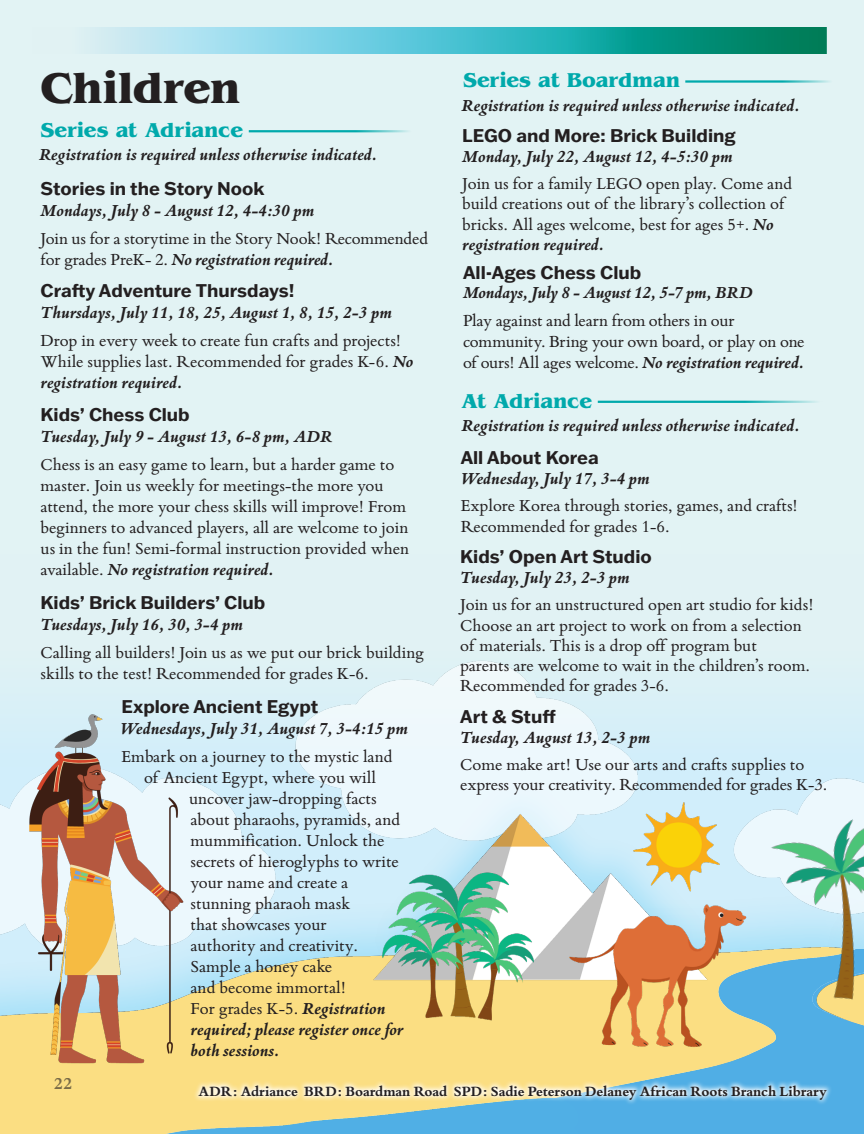
<style>
.page{position:relative;width:864px;height:1134px;background:#e2f3f4}
.page>*{position:absolute;margin:0;border:0;box-sizing:border-box;transform-origin:0 0}
.Contents__etc{font:700 45px "Benguiat Pro ITC";letter-spacing:.005em;color:#231f20}
.Slightly_Larger_Mediumsmall{font:700 21px "Benguiat Pro ITC";letter-spacing:.005em;color:#00a9ab}
.date___time{font:18px/21px "Bembo Book MT Pro";color:#231f20}
.date___time-2{font:italic 700 18px/21px "Bembo Book MT Pro";color:#231f20}
.Gen_Text{font:italic 700 18px "Bembo Book MT Pro";color:#231f20}
.program_text{font:18px/21px "Bembo Book MT Pro";letter-spacing:-.015em;color:#231f20}
.program_text-2{font:italic 700 18px "Bembo Book MT Pro";letter-spacing:-.015em;color:#231f20}
.program_titles{font:700 18px "Franklin Gothic ATF";color:#231f20}
.t1{font:700 18px "Bembo Book MT Pro";color:#231f20}
.t2{font:700 15px "Bembo Book MT Pro";color:#231f20}
.s1{font-family:"Franklin Gothic ATF";font-style:normal}
.s2{font-weight:700;font-style:italic}
</style>
<div class="page">
<div style="left:231px;top:716px;width:633px;height:172px;background:#d2eefa"></div>
<img style="left:0;top:923px;width:365px;height:211px">
<svg style="left:95px;top:27px;width:732px;height:27px"></svg>
<img style="left:70px;top:949px;width:794px;height:185px">
<svg style="left:193px;top:1079px;width:639px;height:26px"></svg>
<hr style="left:249px;top:130px;width:164px;height:2px;background:#00a9ab">
<img style="left:231px;top:742px;width:55px;height:243px">
<img style="left:291px;top:660px;width:360px;height:199px">
<hr style="left:685px;top:80px;width:149px;height:3px;background:#00a9ab">
<img style="left:0;top:714px;width:231px;height:370px">
<img style="left:369px;top:802px;width:253px;height:233px">
<img style="left:716px;top:721px;width:148px;height:169px">
<img style="left:365px;top:863px;width:177px;height:163px">
<img style="left:759px;top:794px;width:105px;height:218px">
<img style="left:622px;top:793px;width:112px;height:97px">
<img style="left:552px;top:890px;width:208px;height:179px">
<hr style="left:598px;top:401px;width:225px;height:2px;background:#00a9ab">
<p class="Contents__etc" style="left:40px;top:62px;width:201px">Children</p>
<p class="Slightly_Larger_Mediumsmall" style="left:41px;top:117px;width:204px">Series at Adriance</p>
<p class="Gen_Text" style="left:39px;top:143px;width:340px">Registration is required unless otherwise indicated.</p>
<p class="date___time-2" style="left:41px;top:178px;width:275px"><span class="s1">Stories in the Story Nook<br></span>Mondays, July 8 - August 12, 4-4:30 pm</p>
<p class="date___time" style="left:41px;top:227px;width:389px">Join us for a storytime in the Story Nook! Recommended for grades PreK- 2. <span class="s2">No registration required.</span></p>
<p class="date___time-2" style="left:41px;top:280px;width:353px"><span class="s1">Crafty Adventure Thursdays!<br></span>Thursdays, July 11, 18, 25, August 1, 8, 15, 2-3 pm</p>
<p class="date___time" style="left:41px;top:329px;width:374px">Drop in every week to create fun crafts and projects!<br>While supplies last. Recommended for grades K-6. <span class="s2">No registration required.</span></p>
<p class="date___time-2" style="left:41px;top:404px;width:293px"><span class="s1">Kids’ Chess Club<br></span>Tuesday, July 9 - August 13, 6-8 pm, ADR</p>
<p class="date___time" style="left:41px;top:453px;width:370px">Chess is an easy game to learn, but a harder game to master. Join us weekly for meetings-the more you attend, the more your chess skills will improve! From beginners to advanced players, all are welcome to join us in the fun! Semi-formal instruction provided when available. <span class="s2">No registration required.</span></p>
<p class="date___time-2" style="left:41px;top:592px;width:226px"><span class="s1">Kids’ Brick Builders’ Club<br></span>Tuesdays, July 16, 30, 3-4 pm</p>
<p class="date___time" style="left:41px;top:641px;width:385px">Calling all builders! Join us as we put our brick building skills to the test! Recommended for grades K-6.</p>
<p class="date___time-2" style="left:120px;top:696px;width:289px"><span class="s1">Explore Ancient Egypt<br></span>Wednesdays, July 31, August 7, 3-4:15 pm</p>
<p class="date___time" style="left:122px;top:745px;width:272px">Embark on a journey to the mystic land</p>
<p class="date___time" style="left:144px;top:766px;width:233px">of Ancient Egypt, where you will</p>
<p class="date___time" style="left:189px;top:787px;width:189px">uncover jaw-dropping facts</p>
<p class="date___time" style="left:191px;top:808px;width:211px">about pharaohs, pyramids, and</p>
<p class="date___time" style="left:191px;top:829px;width:195px">mummification. Unlock the</p>
<p class="date___time" style="left:191px;top:850px;width:210px">secrets of hieroglyphs to write</p>
<p class="date___time" style="left:191px;top:871px;width:159px">your name and create a</p>
<p class="date___time" style="left:191px;top:892px;width:161px">stunning pharaoh mask</p>
<p class="date___time" style="left:191px;top:913px;width:138px">that showcases your</p>
<p class="date___time" style="left:191px;top:934px;width:169px">authority and creativity.</p>
<p class="date___time" style="left:191px;top:955px;width:143px">Sample a honey cake</p>
<p class="date___time" style="left:191px;top:976px;width:157px">and become immortal!</p>
<p class="date___time" style="left:191px;top:997px;width:196px">For grades K-5. <span class="s2">Registration</span></p>
<p class="date___time-2" style="left:191px;top:1018px;width:215px">required; please register once for</p>
<p class="date___time-2" style="left:191px;top:1039px;width:91px">both sessions.</p>
<p class="Slightly_Larger_Mediumsmall" style="left:463px;top:68px;width:218px">Series at Boardman</p>
<p class="Gen_Text" style="left:461px;top:93px;width:340px">Registration is required unless otherwise indicated.</p>
<p class="date___time-2" style="left:462px;top:125px;width:275px;line-height:20.2px"><span class="s1">LEGO and More: Brick Building<br></span>Monday, July 22, August 12, 4-5:30 pm</p>
<p class="date___time" style="left:462px;top:173px;width:331px;line-height:20.2px">Join us for a family LEGO open play. Come and build creations out of the library’s collection of bricks. All ages welcome, best for ages 5+. <span class="s2">No registration required.</span></p>
<p class="program_titles" style="left:463px;top:260px;width:180px">All-Ages Chess Club</p>
<p class="program_text-2" style="left:463px;top:281px;width:291px">Mondays, July 8 - August 12, 5-7 pm, BRD</p>
<p class="program_text" style="left:463px;top:309px;width:343px">Play against and learn from others in our community. Bring your own board, or play on one of ours! All ages welcome. <span class="s2">No registration required.</span></p>
<p class="Slightly_Larger_Mediumsmall" style="left:461px;top:389px;width:132px">At Adriance</p>
<p class="Gen_Text" style="left:461px;top:414px;width:340px">Registration is required unless otherwise indicated.</p>
<p class="date___time-2" style="left:461px;top:448px;width:191px;line-height:20.2px"><span class="s1">All About Korea<br></span>Wednesday, July 17, 3-4 pm</p>
<p class="date___time" style="left:461px;top:495px;width:339px;line-height:20.2px">Explore Korea through stories, games, and crafts!<br>Recommended for grades 1-6.</p>
<p class="date___time-2" style="left:460px;top:547px;width:193px;line-height:20.2px"><span class="s1">Kids’ Open Art Studio<br></span>Tuesday, July 23, 2-3 pm</p>
<p class="date___time" style="left:460px;top:594px;width:355px;line-height:20.2px">Join us for an unstructured open art studio for kids!<br>Choose an art project to work on from a selection of materials. This is a drop off program but<br>parents are welcome to wait in the children’s room.<br>Recommended for grades 3-6.</p>
<p class="date___time-2" style="left:460px;top:706px;width:192px;line-height:20.2px"><span class="s1">Art &amp; Stuff<br></span>Tuesday, August 13, 2-3 pm</p>
<p class="date___time" style="left:460px;top:754px;width:369px;line-height:20.2px">Come make art! Use our arts and crafts supplies to express your creativity. Recommended for grades K-3.</p>
<p class="t1" style="left:54px;top:1072px;width:20px">22</p>
<p class="t2" style="left:199px;top:1081px;width:630px">ADR: Adriance BRD: Boardman Road SPD: Sadie Peterson Delaney African Roots Branch Library</p>
</div>
